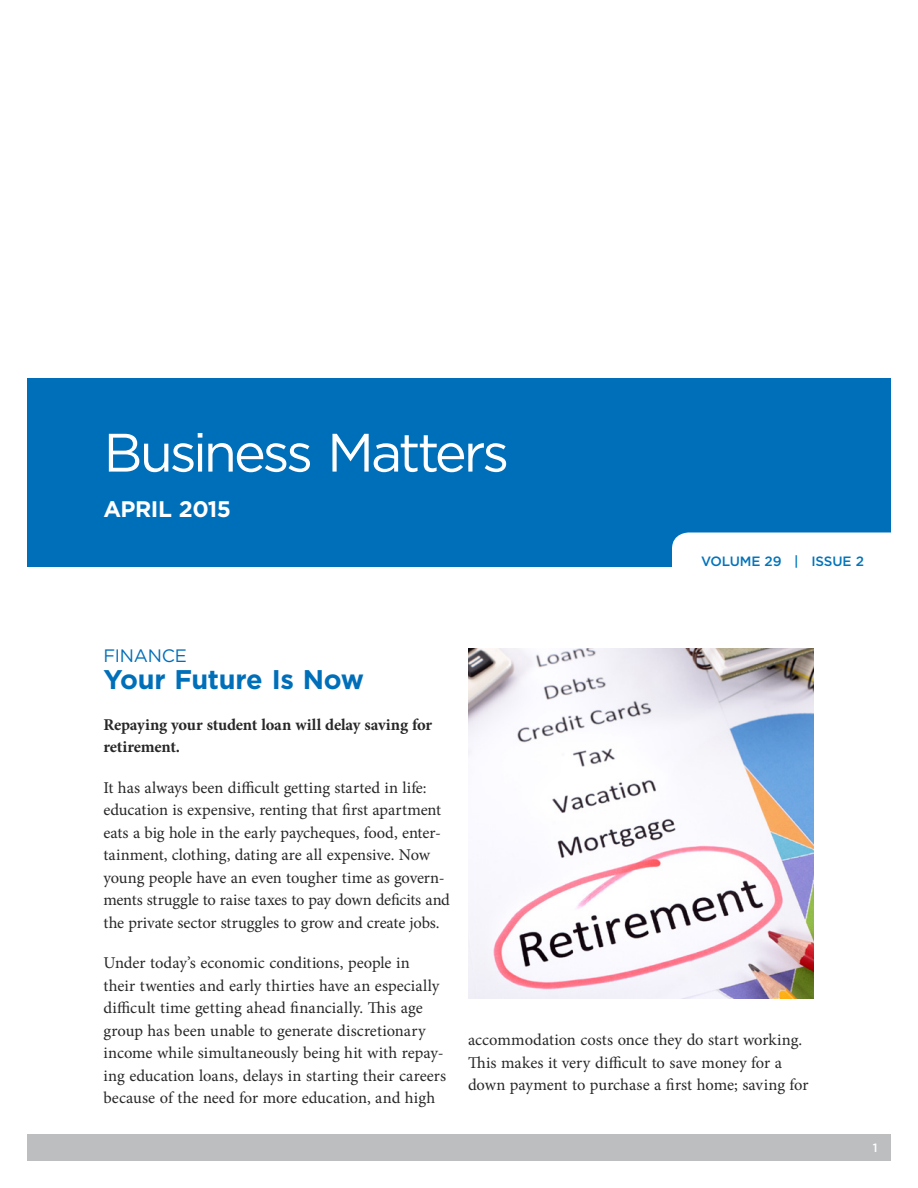
<style>
.page{position:relative;width:918px;height:1188px;background:#fff}
.page>*{position:absolute;margin:0;border:0;box-sizing:border-box;transform-origin:0 0}
.t1{font:54px "Gotham";letter-spacing:-.06em;color:#fff}
.t2{font:700 27px "Gotham";letter-spacing:-.01em;color:#006fba}
.t3{font:700 22.5px "Gotham";letter-spacing:-.025em;color:#fff}
.t4{font:18px "Gotham";letter-spacing:-.015em;color:#006fba}
.t5{font:16.5px/22.5px "Minion Pro";letter-spacing:-.005em;color:#292829}
.t6{font:700 16.5px/22.5px "Minion Pro";letter-spacing:-.015em;color:#292829}
.t7{font:500 13.5px "Gotham";letter-spacing:-.015em;color:#0074bc}
.t8{font:500 12px "Gotham";color:#fff}
</style>
<div class="page">
<div style="left:27px;top:1134px;width:864px;height:27px;background:#bcbec0"></div>
<div style="left:27px;top:378px;width:864px;height:189px;background:#006fba"></div>
<div style="left:672px;top:532px;width:219px;height:35px;background:#fff"></div>
<img style="left:469px;top:648px;width:345px;height:351px">
<h1 class="t1" style="left:104px;top:418px;width:407px">Business Matters</h1>
<h3 class="t3" style="left:104px;top:494px;width:129px">APRIL 2015</h3>
<p class="t7" style="left:701px;top:552px;width:164px">VOLUME 29 | ISSUE 2</p>
<p class="t4" style="left:104px;top:645px;width:85px">FINANCE</p>
<h2 class="t2" style="left:104px;top:662px;width:262px">Your Future Is Now</h2>
<p class="t6" style="left:104px;top:713px;width:330px">Repaying your student loan will delay saving for retirement.</p>
<p class="t5" style="left:104px;top:776px;width:348px">It has always been difficult getting started in life: education is expensive, renting that first apartment eats a big hole in the early paycheques, food, enter&shy;tainment, clothing, dating are all expensive. Now young people have an even tougher time as govern&shy;ments struggle to raise taxes to pay down deficits and the private sector struggles to grow and create jobs.</p>
<p class="t5" style="left:104px;top:952px;width:344px">Under today’s economic conditions, people in<br>their twenties and early thirties have an especially difficult time getting ahead financially. This age group has been unable to generate discretionary income while simultaneously being hit with repay&shy;ing education loans, delays in starting their careers because of the need for more education, and high</p>
<p class="t5" style="left:468px;top:1029px;width:342px">accommodation costs once they do start working.<br>This makes it very difficult to save money for a down payment to purchase a first home; saving for</p>
<p class="t8" style="left:873px;top:1140px;width:6px">1</p>
</div>
